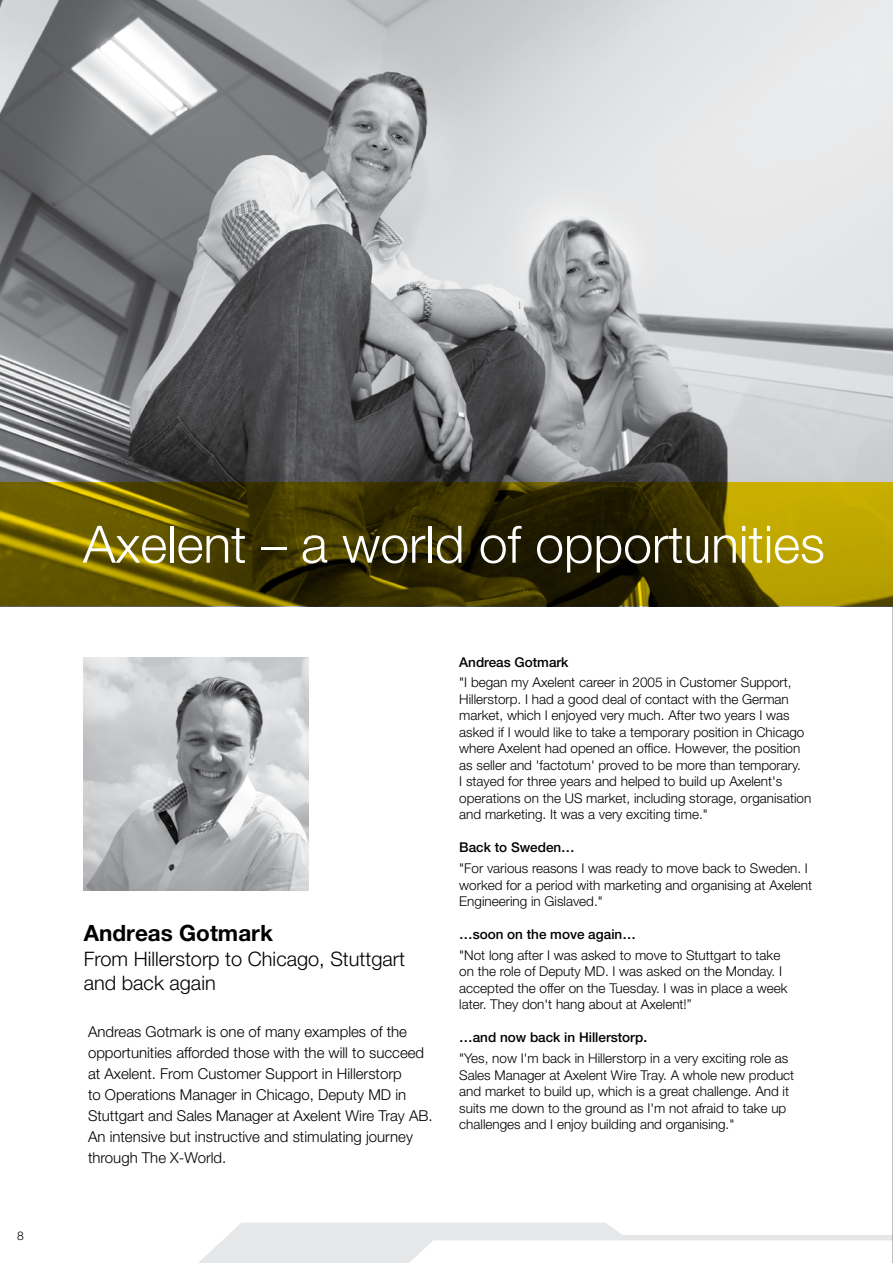
<style>
.page{position:relative;width:893px;height:1263px;background:#fff}
.page>*{position:absolute;margin:0;border:0;box-sizing:border-box;transform-origin:0 0}
.t1{font:300 51.6px "Helvetica Neue LT Pro";color:#fff}
.t2{font:700 22.5px "Helvetica Neue LT Pro";color:#000}
.t3{font:300 19.95px/24.5px "Helvetica Neue LT Pro";color:#000}
.t4{font:300 15px/21px "Helvetica Neue LT Pro";color:#000}
.t5{font:300 13.5px/16.5px "Helvetica Neue LT Pro";color:#000}
.t6{font:500 13.5px "Helvetica Neue LT Pro";color:#000}
.t7{font:300 12px "Helvetica Neue LT Pro";color:#000}
</style>
<div class="page">
<svg style="left:198px;top:1223px;width:694px;height:40px"></svg>
<hr style="left:892px;top:0;width:1px;height:1263px;background:#808285">
<img style="left:0;top:0;width:893px;height:607px">
<svg style="left:0;top:483px;width:892px;height:123px;background:#584d00"></svg>
<img style="left:84px;top:657px;width:224px;height:233px">
<p class="t7" style="left:17px;top:1229px;width:8px">8</p>
<h1 class="t1" style="left:83px;top:513px;width:743px">Axelent – a world of opportunities</h1>
<h2 class="t2" style="left:84px;top:919px;width:191px">Andreas Gotmark</h2>
<h3 class="t3" style="left:84px;top:946px;width:323px">From Hillerstorp to Chicago, Stuttgart and back again</h3>
<p class="t4" style="left:88px;top:1020px;width:346px">Andreas Gotmark is one of many examples of the opportunities afforded those with the will to succeed at Axelent. From Customer Support in Hillerstorp<br>to Operations Manager in Chicago, Deputy MD in Stuttgart and Sales Manager at Axelent Wire Tray AB.<br>An intensive but instructive and stimulating journey through The X-World.</p>
<p class="t6" style="left:459px;top:654px;width:111px">Andreas Gotmark</p>
<p class="t5" style="left:459px;top:674px;width:354px">"I began my Axelent career in 2005 in Customer Support, Hillerstorp. I had a good deal of contact with the German market, which I enjoyed very much. After two years I was asked if I would like to take a temporary position in Chicago where Axelent had opened an office. However, the position as seller and 'factotum' proved to be more than temporary.<br>I stayed for three years and helped to build up Axelent's operations on the US market, including storage, organisation and marketing. It was a very exciting time."</p>
<p class="t6" style="left:459px;top:839px;width:117px">Back to Sweden…</p>
<p class="t5" style="left:459px;top:860px;width:354px">"For various reasons I was ready to move back to Sweden. I worked for a period with marketing and organising at Axelent<br>Engineering in Gislaved."</p>
<p class="t6" style="left:459px;top:926px;width:178px">…soon on the move again…</p>
<p class="t5" style="left:459px;top:946px;width:330px">"Not long after I was asked to move to Stuttgart to take on the role of Deputy MD. I was asked on the Monday. I accepted the offer on the Tuesday. I was in place a week later. They don't hang about at Axelent!”</p>
<p class="t6" style="left:459px;top:1029px;width:189px">…and now back in Hillerstorp.</p>
<p class="t5" style="left:459px;top:1050px;width:336px">"Yes, now I'm back in Hillerstorp in a very exciting role as Sales Manager at Axelent Wire Tray. A whole new product and market to build up, which is a great challenge. And it suits me down to the ground as I'm not afraid to take up challenges and I enjoy building and organising."</p>
</div>
